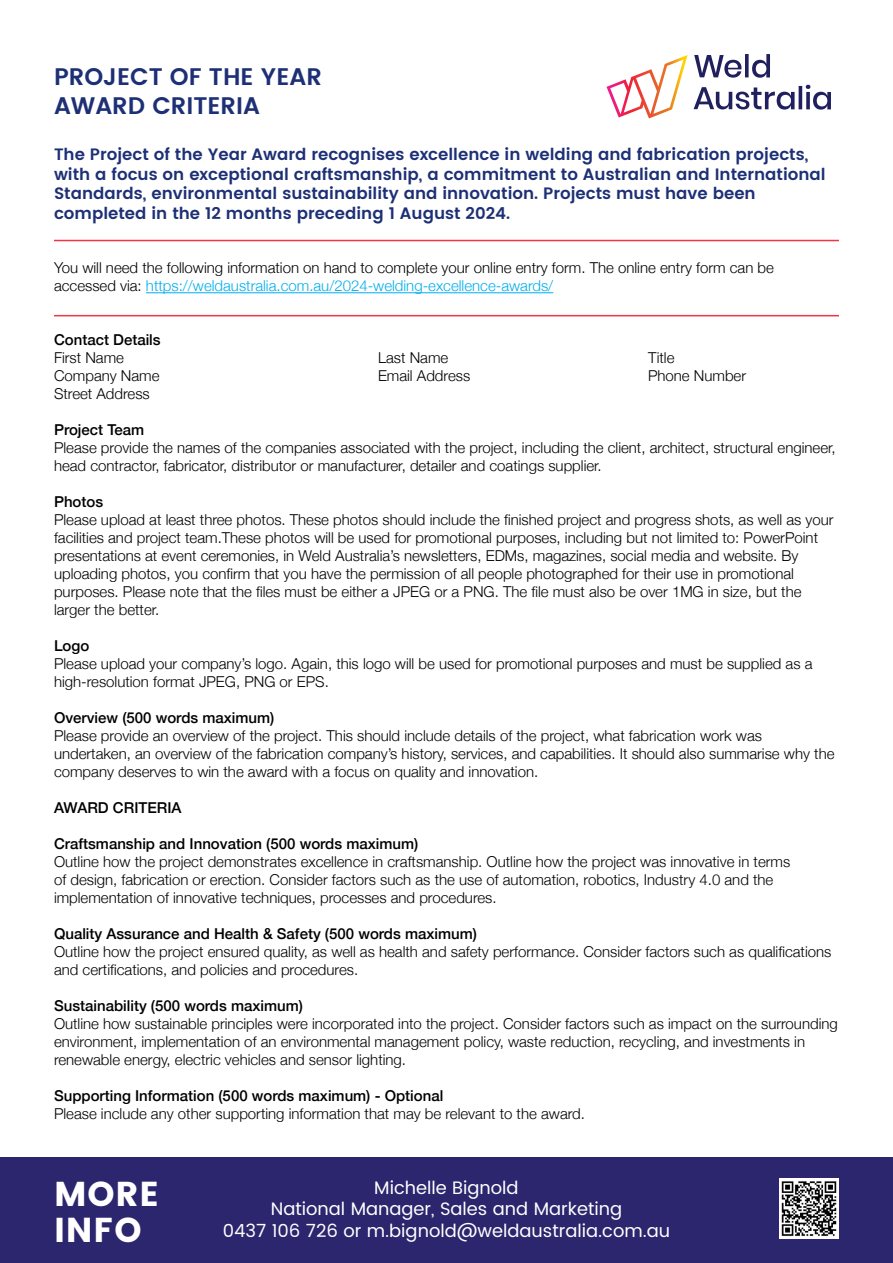
<style>
.page{position:relative;width:893px;height:1263px;background:#fff}
.page>*{position:absolute;margin:0;border:0;box-sizing:border-box;transform-origin:0 0}
.t1{font:700 34.5px/36px "Poppins";letter-spacing:.025em;color:#fff}
.t2{font:600 24px/28.8px "Poppins";color:#1d3075}
.t3{font:18px/21.6px "Poppins";color:#fff;text-align:center}
.t4{font:600 16.5px/19.8px "Poppins";color:#1d3075}
.t5{font:300 15px/18px "Helvetica Neue";color:#000}
.t6{font:500 15px "Helvetica Neue";color:#000}
.s1{color:#00aeef}
</style>
<div class="page">
<svg style="left:606px;top:55px;width:82px;height:63px"></svg>
<svg style="left:694px;top:55px;width:47px;height:23px"></svg>
<svg style="left:745px;top:54px;width:4px;height:23px"></svg>
<svg style="left:752px;top:54px;width:18px;height:24px"></svg>
<svg style="left:694px;top:87px;width:101px;height:23px"></svg>
<hr style="left:799px;top:86px;width:3px;height:23px;background:#21205f">
<svg style="left:806px;top:85px;width:25px;height:25px"></svg>
<div style="left:0;top:1157px;width:893px;height:106px;background:#2b266d"></div>
<img style="left:779px;top:1178px;width:60px;height:60px">
<hr style="left:146px;top:292px;width:407px;height:1px;background:#00aeef">
<hr style="left:54px;top:240px;width:785px;height:1px;background:#f33540">
<hr style="left:54px;top:315px;width:785px;height:1px;background:#f33540">
<h2 class="t2" style="left:54px;top:63px;width:269px">PROJECT OF THE YEAR<br>AWARD CRITERIA</h2>
<p class="t4" style="left:54px;top:145px;width:773px">The Project of the Year Award recognises excellence in welding and fabrication projects, with a focus on exceptional craftsmanship, a commitment to Australian and International Standards, environmental sustainability and innovation. Projects must have been completed in the 12 months preceding 1 August 2024.</p>
<p class="t5" style="left:54px;top:258px;width:721px">You will need the following information on hand to complete your online entry form. The online entry form can be accessed via: <span class="s1">https://weldaustralia.com.au/2024-welding-excellence-awards/</span></p>
<p class="t6" style="left:54px;top:328px;width:108px">Contact Details</p>
<p class="t5" style="left:54px;top:348px;width:72px">First Name</p>
<p class="t5" style="left:378px;top:348px;width:72px">Last Name</p>
<p class="t5" style="left:648px;top:348px;width:28px">Title</p>
<p class="t5" style="left:54px;top:366px;width:107px">Company Name</p>
<p class="t5" style="left:378px;top:366px;width:94px">Email Address</p>
<p class="t5" style="left:648px;top:366px;width:100px">Phone Number</p>
<p class="t5" style="left:54px;top:384px;width:97px">Street Address</p>
<p class="t6" style="left:54px;top:418px;width:92px">Project Team</p>
<p class="t5" style="left:54px;top:438px;width:783px">Please provide the names of the companies associated with the project, including the client, architect, structural engineer, head contractor, fabricator, distributor or manufacturer, detailer and coatings supplier.</p>
<p class="t6" style="left:54px;top:490px;width:51px">Photos</p>
<p class="t5" style="left:54px;top:510px;width:781px">Please upload at least three photos. These photos should include the finished project and progress shots, as well as your facilities and project team.These photos will be used for promotional purposes, including but not limited to: PowerPoint presentations at event ceremonies, in Weld Australia’s newsletters, EDMs, magazines, social media and website. By uploading photos, you confirm that you have the permission of all people photographed for their use in promotional purposes. Please note that the files must be either a JPEG or a PNG. The file must also be over 1MG in size, but the larger the better.</p>
<p class="t6" style="left:54px;top:634px;width:37px">Logo</p>
<p class="t5" style="left:54px;top:654px;width:760px">Please upload your company’s logo. Again, this logo will be used for promotional purposes and must be supplied as a high-resolution format JPEG, PNG or EPS.</p>
<p class="t6" style="left:54px;top:706px;width:222px">Overview (500 words maximum)</p>
<p class="t5" style="left:54px;top:726px;width:782px">Please provide an overview of the project. This should include details of the project, what fabrication work was undertaken, an overview of the fabrication company’s history, services, and capabilities. It should also summarise why the company deserves to win the award with a focus on quality and innovation.</p>
<p class="t6" style="left:54px;top:796px;width:129px">AWARD CRITERIA</p>
<p class="t6" style="left:54px;top:832px;width:366px">Craftsmanship and Innovation (500 words maximum)</p>
<p class="t5" style="left:54px;top:852px;width:738px">Outline how the project demonstrates excellence in craftsmanship. Outline how the project was innovative in terms of design, fabrication or erection. Consider factors such as the use of automation, robotics, Industry 4.0 and the implementation of innovative techniques, processes and procedures.</p>
<p class="t6" style="left:54px;top:922px;width:424px">Quality Assurance and Health &amp; Safety (500 words maximum)</p>
<p class="t5" style="left:54px;top:942px;width:779px">Outline how the project ensured quality, as well as health and safety performance. Consider factors such as qualifications and certifications, and policies and procedures.</p>
<p class="t6" style="left:54px;top:994px;width:250px">Sustainability (500 words maximum)</p>
<p class="t5" style="left:54px;top:1014px;width:785px">Outline how sustainable principles were incorporated into the project. Consider factors such as impact on the surrounding environment, implementation of an environmental management policy, waste reduction, recycling, and investments in renewable energy, electric vehicles and sensor lighting.</p>
<p class="t6" style="left:54px;top:1084px;width:391px">Supporting Information (500 words maximum) - Optional</p>
<p class="t5" style="left:54px;top:1104px;width:532px">Please include any other supporting information that may be relevant to the award.</p>
<h1 class="t1" style="left:54px;top:1176px;width:107px">MORE<br>INFO</h1>
<p class="t3" style="left:223px;top:1177px;width:449px">Michelle Bignold<br>National Manager, Sales and Marketing<br>0437 106 726 or m.bignold@weldaustralia.com.au</p>
</div>
